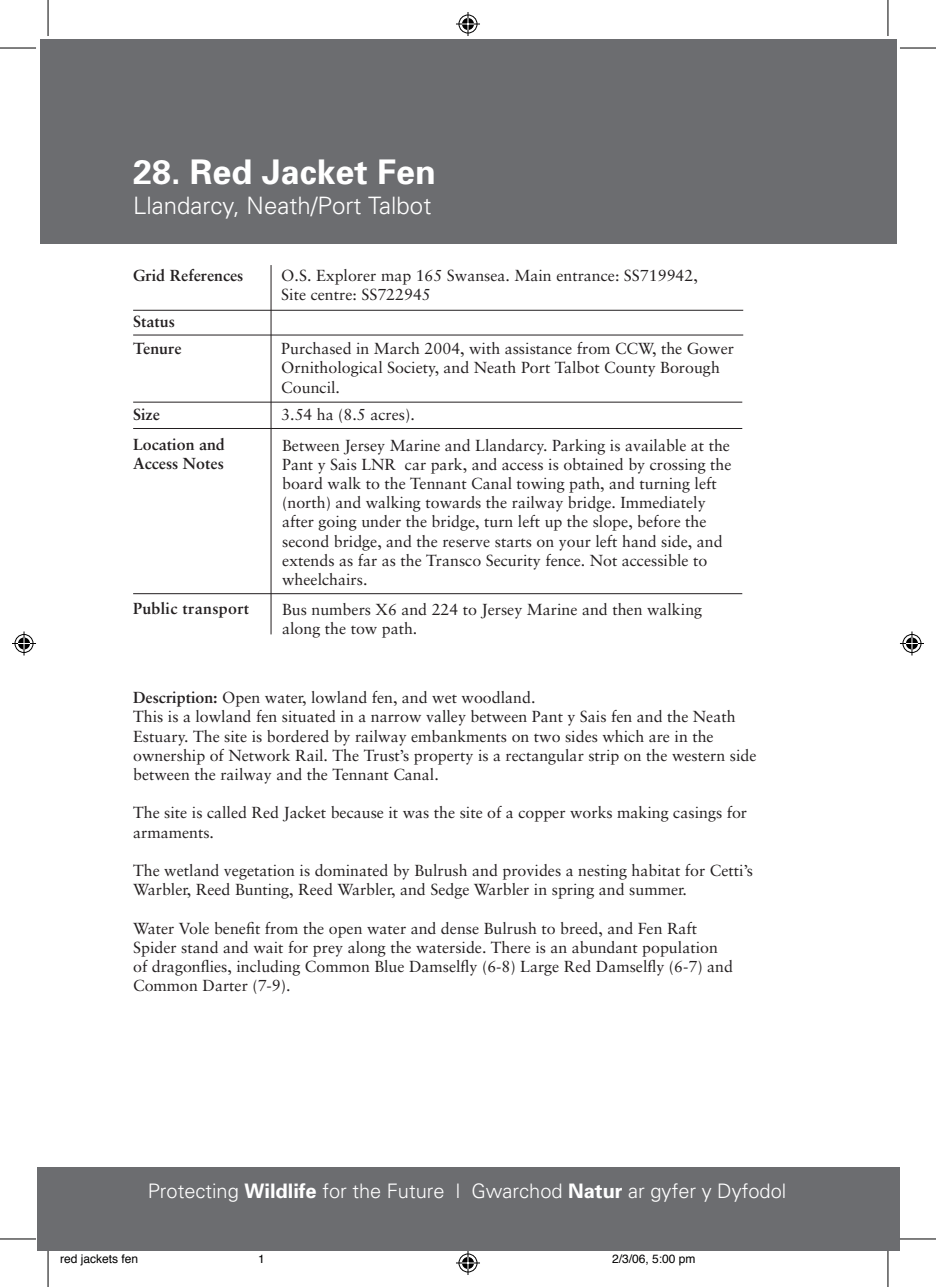
<style>
.page{position:relative;width:936px;height:1287px;background:#fff}
.page>*{position:absolute;margin:0;border:0;box-sizing:border-box;transform-origin:0 0}
.t1{font:700 34px "Univers";color:#fff}
.t2{font:300 24px "Univers";color:#fff}
.t3{font:300 20px "Univers";color:#fff}
.t4{font:16px/19.2px "Sabon";color:#231f20}
.t5{font:700 16px/19px "Sabon";color:#231f20}
.t6{font:700 16px "Sabon";letter-spacing:.02em;color:#231f20}
.t7{font:12px "Helvetica";color:#000}
.s1{font-weight:700}
</style>
<div class="page">
<div style="left:41px;top:39px;width:855px;height:204px;background:#6c6d70"></div>
<div style="left:37px;top:1167px;width:861px;height:83px;background:#6c6d70"></div>
<hr style="left:270px;top:265px;width:1px;height:369px;background:#231f20">
<hr style="left:133px;top:310px;width:609px;height:1px;background:#231f20">
<hr style="left:133px;top:335px;width:609px;height:1px;background:#231f20">
<hr style="left:133px;top:402px;width:609px;height:1px;background:#231f20">
<hr style="left:133px;top:428px;width:609px;height:1px;background:#231f20">
<hr style="left:133px;top:593px;width:609px;height:1px;background:#231f20">
<hr style="left:48px;top:0;width:1px;height:36px;background:#000">
<hr style="left:0;top:48px;width:36px;height:1px;background:#000">
<hr style="left:887px;top:0;width:1px;height:36px;background:#000">
<hr style="left:899px;top:48px;width:36px;height:1px;background:#000">
<hr style="left:48px;top:1251px;width:1px;height:36px;background:#000">
<hr style="left:0;top:1238px;width:36px;height:1px;background:#000">
<hr style="left:887px;top:1251px;width:1px;height:36px;background:#000">
<hr style="left:899px;top:1238px;width:36px;height:1px;background:#000">
<svg style="left:456px;top:12px;width:24px;height:24px"></svg>
<svg style="left:456px;top:1251px;width:24px;height:24px"></svg>
<svg style="left:12px;top:631px;width:24px;height:24px"></svg>
<svg style="left:900px;top:631px;width:23px;height:24px"></svg>
<p class="t1" style="left:133px;top:150px;width:304px">28. Red Jacket Fen</p>
<p class="t2" style="left:133px;top:191px;width:299px">Llandarcy, Neath/Port Talbot</p>
<p class="t5" style="left:133px;top:265px;width:112px">Grid References</p>
<p class="t4" style="left:281px;top:266px;width:418px">O.S. Explorer map 165 Swansea. Main entrance: SS719942,<br>Site centre: SS722945</p>
<p class="t5" style="left:133px;top:312px;width:43px">Status</p>
<p class="t5" style="left:133px;top:339px;width:50px">Tenure</p>
<p class="t4" style="left:281px;top:339px;width:454px">Purchased in March 2004, with assistance from CCW, the Gower<br>Ornithological Society, and Neath Port Talbot County Borough<br>Council.</p>
<p class="t5" style="left:133px;top:404px;width:28px">Size</p>
<p class="t4" style="left:281px;top:404px;width:135px">3.54 ha (8.5 acres).</p>
<p class="t5" style="left:133px;top:434px;width:93px">Location and<br>Access Notes</p>
<p class="t4" style="left:282px;top:435px;width:450px">Between Jersey Marine and Llandarcy. Parking is available at the Pant y Sais LNR car park, and access is obtained by crossing the board walk to the Tennant Canal towing path, and turning left (north) and walking towards the railway bridge. Immediately after going under the bridge, turn left up the slope, before the second bridge, and the reserve starts on your left hand side, and extends as far as the Transco Security fence. Not accessible to wheelchairs.</p>
<p class="t4" style="left:282px;top:599px;width:421px">Bus numbers X6 and 224 to Jersey Marine and then walking along the tow path.</p>
<p class="t6" style="left:133px;top:598px;width:117px">Public transport</p>
<p class="t4" style="left:133px;top:688px;width:403px"><span class="s1">Description:</span> Open water, lowland fen, and wet woodland.</p>
<p class="t4" style="left:133px;top:707px;width:624px">This is a lowland fen situated in a narrow valley between Pant y Sais fen and the Neath Estuary. The site is bordered by railway embankments on two sides which are in the ownership of Network Rail. The Trust’s property is a rectangular strip on the western side between the railway and the Tennant Canal.</p>
<p class="t4" style="left:133px;top:803px;width:615px">The site is called Red Jacket because it was the site of a copper works making casings for armaments.</p>
<p class="t4" style="left:133px;top:860px;width:621px">The wetland vegetation is dominated by Bulrush and provides a nesting habitat for Cetti’s<br>Warbler, Reed Bunting, Reed Warbler, and Sedge Warbler in spring and summer.</p>
<p class="t4" style="left:133px;top:918px;width:601px">Water Vole benefit from the open water and dense Bulrush to breed, and Fen Raft Spider stand and wait for prey along the waterside. There is an abundant population of dragonflies, including Common Blue Damselfly (6-8) Large Red Damselfly (6-7) and Common Darter (7-9).</p>
<p class="t3" style="left:148px;top:1178px;width:639px">Protecting <span class="s1">Wildlife</span> for the Future | Gwarchod <span class="s1">Natur</span> ar gyfer y Dyfodol</p>
<p class="t7" style="left:60px;top:1250px;width:80px">red jackets fen</p>
<p class="t7" style="left:258px;top:1250px;width:8px">1</p>
<p class="t7" style="left:612px;top:1250px;width:85px">2/3/06, 5:00 pm</p>
</div>
